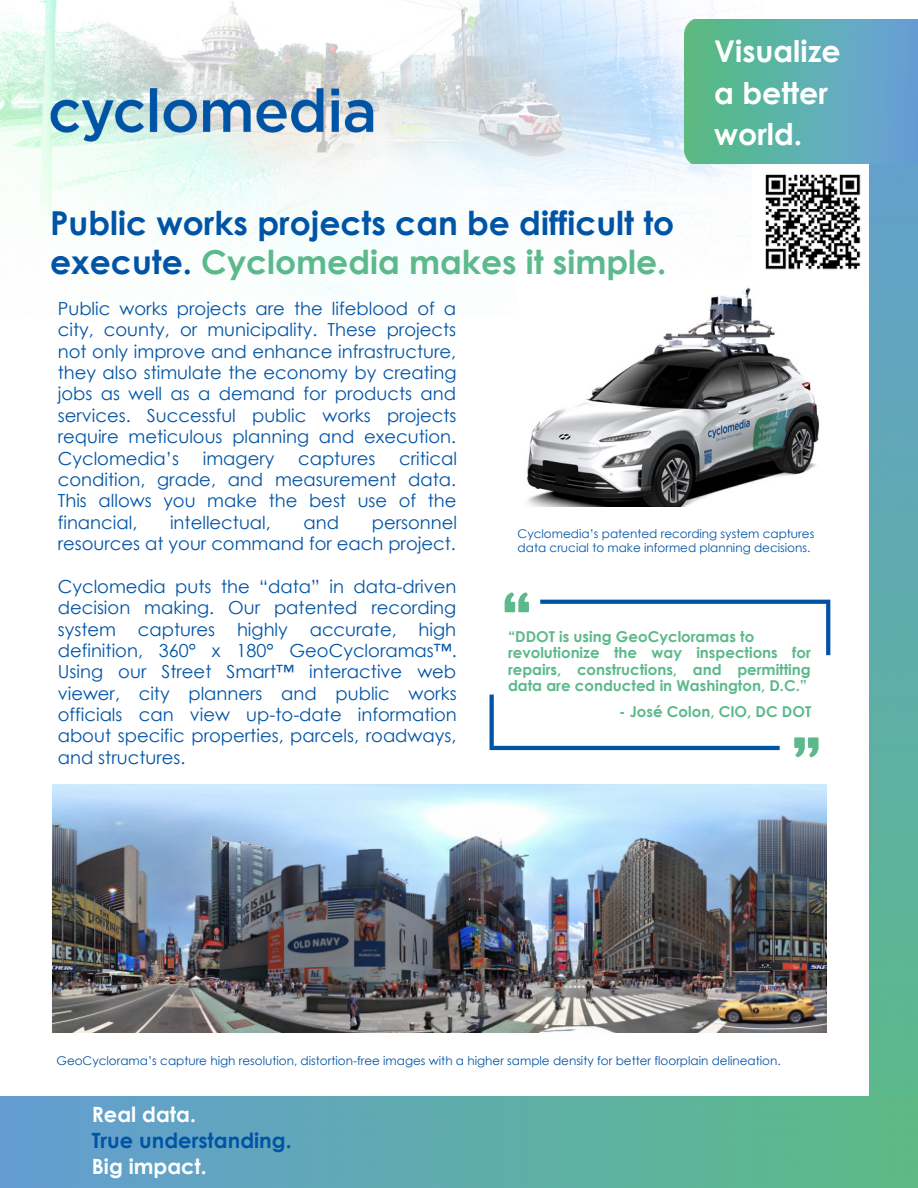
<style>
.page{position:relative;width:918px;height:1188px;background:#fff}
.page>*{position:absolute;margin:0;border:0;box-sizing:border-box;transform-origin:0 0}
.t1{font:700 33px/39.3px "Century Gothic";color:#0054a6}
.t2{font:700 30px/41.7px "Century Gothic";color:#fff}
.t3{font:700 21px "Century Gothic";color:#fff}
.t4{font:700 21px "Century Gothic";color:#0054a6}
.t5{font:18px/21.3px "Century Gothic";color:#0054a6;text-align:justify}
.t6{font:700 15px/16.5px "Century Gothic";color:#5cb98c}
.t7{font:12px/14px "Century Gothic";color:#0054a6}
.s1{color:#5cb98c}
</style>
<div class="page">
<img style="left:0;top:0;width:764px;height:315px">
<img style="left:50px;top:88px;width:323px;height:53px">
<img style="left:753px;top:164px;width:117px;height:118px">
<img style="left:870px;top:164px;width:48px;height:932px">
<img style="left:685px;top:20px;width:233px;height:144px">
<img style="left:0;top:1096px;width:918px;height:92px">
<img style="left:518px;top:274px;width:309px;height:233px">
<img style="left:52px;top:784px;width:774px;height:249px">
<svg style="left:505px;top:592px;width:24px;height:20px"></svg>
<svg style="left:794px;top:737px;width:25px;height:20px"></svg>
<svg style="left:540px;top:600px;width:290px;height:55px"></svg>
<svg style="left:490px;top:695px;width:290px;height:55px"></svg>
<h1 class="t1" style="left:50px;top:202px;width:626px">Public works projects can be difficult to execute. <span class="s1">Cyclomedia makes it simple.</span></h1>
<h2 class="t2" style="left:714px;top:29px;width:128px">Visualize a better world.</h2>
<p class="t5" style="left:58px;top:297px;width:400px">Public works projects are the lifeblood of a city, county, or municipality. These projects not only improve and enhance infrastructure, they also stimulate the economy by creating jobs as well as a demand for products and services. Successful public works projects require meticulous planning and execution.<br>Cyclomedia’s</p>
<p class="t5" style="left:58px;top:447px;width:401px;text-indent:341px">critical condition, grade, and measurement data.<br>This allows you make the best use of the financial,</p>
<p class="t5" style="left:203px;top:447px;width:73px">imagery</p>
<p class="t5" style="left:298px;top:447px;width:79px">captures</p>
<p class="t5" style="left:170px;top:511px;width:102px">intellectual,</p>
<p class="t5" style="left:304px;top:511px;width:37px">and</p>
<p class="t5" style="left:58px;top:511px;width:401px;text-align:right">personnel<br>resources at your command for each project.</p>
<p class="t5" style="left:58px;top:575px;width:401px">Cyclomedia puts the “data” in data-driven decision making. Our patented recording system captures highly accurate, high definition, 360° x 180° GeoCycloramas™.<br>Using our Street Smart™ interactive web viewer, city planners and public works officials can view up-to-date information about specific properties, parcels, roadways, and structures.</p>
<p class="t7" style="left:518px;top:527px;width:298px">Cyclomedia’s patented recording system captures data crucial to make informed planning decisions.</p>
<p class="t6" style="left:508px;top:628px;width:304px">“DDOT is using GeoCycloramas to revolutionize the way inspections for repairs, constructions, and permitting data are conducted in Washington, D.C.”</p>
<p class="t6" style="left:619px;top:703px;width:194px">- José Colon, CIO, DC DOT</p>
<p class="t7" style="left:57px;top:1053px;width:726px">GeoCyclorama’s capture high resolution, distortion-free images with a higher sample density for better floorplain delineation.</p>
<p class="t3" style="left:92px;top:1101px;width:106px">Real data.</p>
<p class="t4" style="left:92px;top:1127px;width:201px">True understanding.</p>
<p class="t3" style="left:92px;top:1153px;width:116px">Big impact.</p>
</div>
